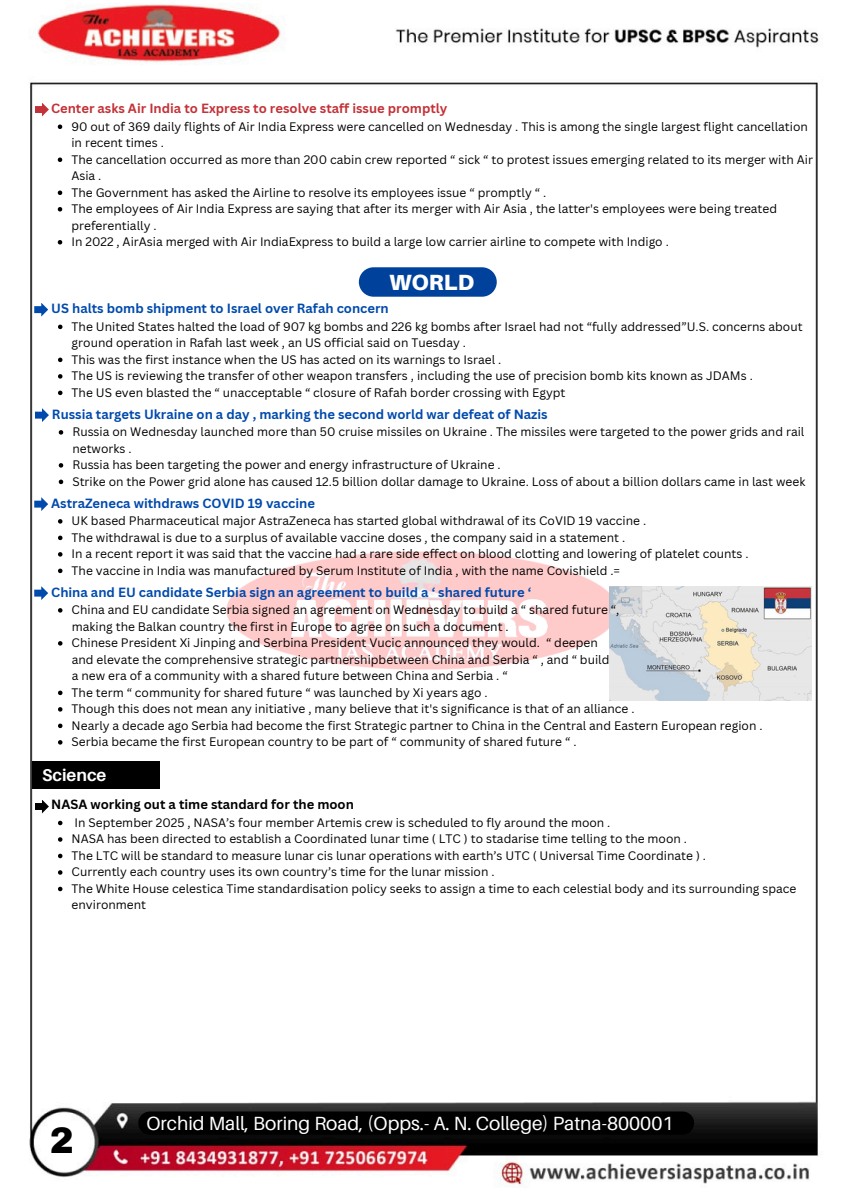
<style>
.page{position:relative;width:849px;height:1200px;background:#fff}
.page>*{position:absolute;margin:0;border:0;box-sizing:border-box;transform-origin:0 0}
.t1{font:900 36px "Archivo";color:#000}
.t2{font:900 22px "Aileron";color:#fff}
.t3{font:19.1px "Aileron";color:#fff}
.t4{font:700 17.1px "Aileron";color:#fff}
.t5{font:700 13px "Canva Sans";color:#004aad}
.t6{font:700 13px "Canva Sans";color:#c33238}
.t7{font:700 13px "Canva Sans";color:#000}
.t8{font:12px/16.5px "Canva Sans";color:#000}
</style>
<div class="page">
<img style="left:29px;top:4px;width:790px;height:1183px">
<img style="left:207px;top:521px;width:433px;height:183px">
<svg style="left:35px;top:800px;width:14px;height:13px"></svg>
<svg style="left:34px;top:303px;width:14px;height:14px"></svg>
<svg style="left:35px;top:103px;width:14px;height:13px"></svg>
<svg style="left:35px;top:408px;width:14px;height:14px"></svg>
<svg style="left:34px;top:497px;width:14px;height:14px"></svg>
<svg style="left:34px;top:586px;width:14px;height:14px"></svg>
<img style="left:609px;top:586px;width:202px;height:114px">
<div style="left:138px;top:1112px;width:556px;height:23px;background:#000;border-radius:12px"></div>
<div style="left:32px;top:762px;width:128px;height:27px;background:#000"></div>
<svg style="left:58px;top:821px;width:4px;height:4px"></svg>
<svg style="left:58px;top:837px;width:4px;height:5px"></svg>
<svg style="left:58px;top:854px;width:4px;height:4px"></svg>
<svg style="left:58px;top:870px;width:4px;height:5px"></svg>
<svg style="left:58px;top:887px;width:4px;height:4px"></svg>
<div style="left:359px;top:267px;width:137px;height:30px;background:#00429b;border-radius:15px"></div>
<svg style="left:58px;top:325px;width:4px;height:4px"></svg>
<svg style="left:58px;top:358px;width:4px;height:4px"></svg>
<svg style="left:58px;top:374px;width:4px;height:5px"></svg>
<svg style="left:58px;top:391px;width:4px;height:4px"></svg>
<svg style="left:58px;top:125px;width:4px;height:4px"></svg>
<svg style="left:58px;top:158px;width:4px;height:4px"></svg>
<svg style="left:58px;top:191px;width:4px;height:4px"></svg>
<svg style="left:58px;top:207px;width:4px;height:5px"></svg>
<svg style="left:58px;top:240px;width:4px;height:5px"></svg>
<svg style="left:59px;top:430px;width:4px;height:5px"></svg>
<svg style="left:59px;top:463px;width:4px;height:5px"></svg>
<svg style="left:59px;top:480px;width:4px;height:4px"></svg>
<svg style="left:58px;top:519px;width:4px;height:5px"></svg>
<svg style="left:58px;top:536px;width:4px;height:4px"></svg>
<svg style="left:58px;top:552px;width:4px;height:5px"></svg>
<svg style="left:58px;top:569px;width:4px;height:4px"></svg>
<svg style="left:58px;top:608px;width:4px;height:5px"></svg>
<svg style="left:58px;top:641px;width:4px;height:5px"></svg>
<svg style="left:58px;top:691px;width:4px;height:4px"></svg>
<svg style="left:58px;top:707px;width:4px;height:5px"></svg>
<svg style="left:58px;top:724px;width:4px;height:4px"></svg>
<svg style="left:58px;top:740px;width:4px;height:5px"></svg>
<h4 class="t6" style="left:51px;top:99px;width:398px">Center asks Air India to Express to resolve staff issue promptly</h4>
<p class="t8" style="left:71px;top:118px;width:737px">90 out of 369 daily flights of Air India Express were cancelled on Wednesday . This is among the single largest flight cancellation in recent times .</p>
<p class="t8" style="left:71px;top:151px;width:742px">The cancellation occurred as more than 200 cabin crew reported “ sick “ to protest issues emerging related to its merger with Air<br>Asia .</p>
<p class="t8" style="left:71px;top:184px;width:476px">The Government has asked the Airline to resolve its employees issue “ promptly “ .</p>
<p class="t8" style="left:71px;top:200px;width:707px">The employees of Air India Express are saying that after its merger with Air Asia , the latter's employees were being treated preferentially .</p>
<p class="t8" style="left:71px;top:233px;width:598px">In 2022 , AirAsia merged with Air IndiaExpress to build a large low carrier airline to compete with Indigo .</p>
<p class="t2" style="left:389px;top:269px;width:86px">WORLD</p>
<p class="t5" style="left:51px;top:299px;width:339px">US halts bomb shipment to Israel over Rafah concern</p>
<h4 class="t8" style="left:72px;top:318px;width:732px">The United States halted the load of 907 kg bombs and 226 kg bombs after Israel had not “fully addressed”U.S. concerns about ground operation in Rafah last week , an US official said on Tuesday .</h4>
<p class="t8" style="left:72px;top:351px;width:431px">This was the first instance when the US has acted on its warnings to Israel .</p>
<p class="t8" style="left:72px;top:367px;width:682px">The US is reviewing the transfer of other weapon transfers , including the use of precision bomb kits known as JDAMs .</p>
<p class="t8" style="left:72px;top:384px;width:495px">The US even blasted the “ unacceptable “ closure of Rafah border crossing with Egypt</p>
<h4 class="t5" style="left:52px;top:405px;width:497px">Russia targets Ukraine on a day , marking the second world war defeat of Nazis</h4>
<p class="t8" style="left:72px;top:423px;width:733px">Russia on Wednesday launched more than 50 cruise missiles on Ukraine . The missiles were targeted to the power grids and rail networks .</p>
<p class="t8" style="left:72px;top:456px;width:429px">Russia has been targeting the power and energy infrastructure of Ukraine .</p>
<p class="t8" style="left:72px;top:473px;width:734px">Strike on the Power grid alone has caused 12.5 billion dollar damage to Ukraine. Loss of about a billion dollars came in last week</p>
<p class="t5" style="left:51px;top:494px;width:265px">AstraZeneca withdraws COVID 19 vaccine</p>
<p class="t8" style="left:72px;top:512px;width:576px">UK based Pharmaceutical major AstraZeneca has started global withdrawal of its CoVID 19 vaccine .</p>
<p class="t8" style="left:72px;top:529px;width:555px">The withdrawal is due to a surplus of available vaccine doses , the company said in a statement .</p>
<p class="t8" style="left:72px;top:545px;width:678px">In a recent report it was said that the vaccine had a rare side effect on blood clotting and lowering of platelet counts .</p>
<p class="t8" style="left:72px;top:562px;width:549px">The vaccine in India was manufactured by Serum Institute of India , with the name Covishield .=</p>
<p class="t5" style="left:51px;top:583px;width:481px">China and EU candidate Serbia sign an agreement to build a ‘ shared future ‘</p>
<p class="t8" style="left:72px;top:601px;width:549px">China and EU candidate Serbia signed an agreement on Wednesday to build a “ shared future “,</p>
<h3 class="t8" style="left:72px;top:618px;width:438px">making the Balkan country the first in Europe to agree on such a document .</h3>
<h4 class="t8" style="left:72px;top:634px;width:527px">Chinese President Xi Jinping and Serbina President Vucic announced they would. “ deepen</h4>
<p class="t8" style="left:72px;top:651px;width:539px">and elevate the comprehensive strategic partnershipbetween China and Serbia “ , and “ build</p>
<p class="t8" style="left:72px;top:667px;width:437px">a new era of a community with a shared future between China and Serbia . “</p>
<p class="t8" style="left:72px;top:684px;width:417px">The term “ community for shared future “ was launched by Xi years ago .</p>
<p class="t8" style="left:72px;top:700px;width:564px">Though this does not mean any initiative , many believe that it's significance is that of an alliance .</p>
<p class="t8" style="left:72px;top:717px;width:692px">Nearly a decade ago Serbia had become the first Strategic partner to China in the Central and Eastern European region .</p>
<p class="t8" style="left:72px;top:733px;width:506px">Serbia became the first European country to be part of “ community of shared future “ .</p>
<p class="t4" style="left:42px;top:765px;width:66px">Science</p>
<p class="t7" style="left:51px;top:796px;width:304px">NASA working out a time standard for the moon</p>
<p class="t8" style="left:75px;top:814px;width:537px">In September 2025 , NASA’s four member Artemis crew is scheduled to fly around the moon .</p>
<h1 class="t8" style="left:72px;top:830px;width:616px">NASA has been directed to establish a Coordinated lunar time ( LTC ) to stadarise time telling to the moon .</h1>
<h4 class="t8" style="left:72px;top:847px;width:635px">The LTC will be standard to measure lunar cis lunar operations with earth’s UTC ( Universal Time Coordinate ) .</h4>
<p class="t8" style="left:72px;top:863px;width:424px">Currently each country uses its own country’s time for the lunar mission .</p>
<p class="t8" style="left:72px;top:880px;width:726px">The White House celestica Time standardisation policy seeks to assign a time to each celestial body and its surrounding space environment</p>
<p class="t1" style="left:50px;top:1122px;width:26px">2</p>
<p class="t3" style="left:146px;top:1111px;width:528px">Orchid Mall, Boring Road, (Opps.- A. N. College) Patna-800001</p>
</div>
